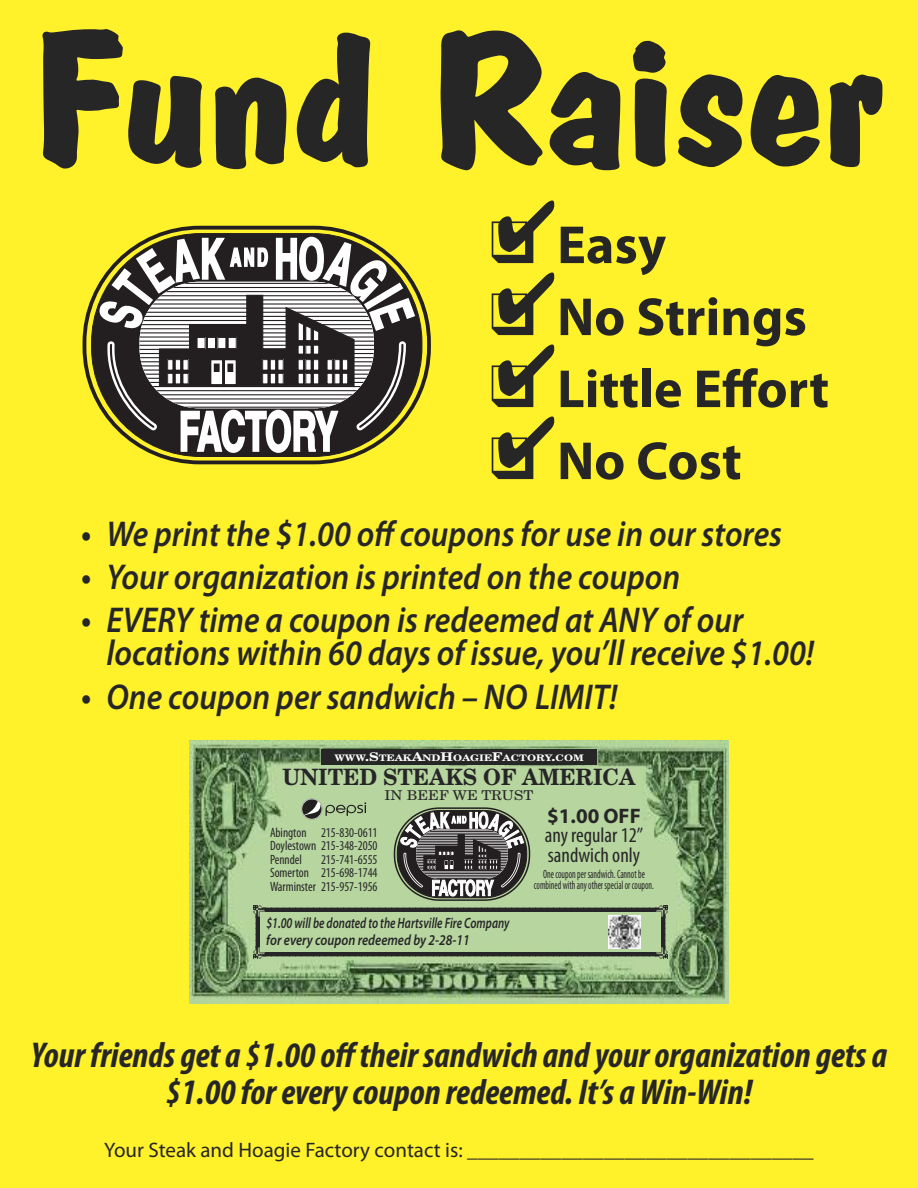
<style>
.page{position:relative;width:918px;height:1188px;background:#fff12a}
.page>*{position:absolute;margin:0;border:0;box-sizing:border-box;transform-origin:0 0}
.t1{font:700 187.5px "Dom Casual D";color:#272627;scale:1.2 1}
.t2{font:72px/72px "Zapf Dingbats ITC";color:#272627;text-align:justify}
.t3{font:700 54px "Myriad Pro";color:#272627}
.t4{font:italic 600 36px/33px "Myriad Pro";color:#272627;scale:.9 1}
.t5{font:italic 700 condensed 36px/37.5px "Myriad Pro";color:#272627;text-align:center}
.t6{font:700 22.5px "New Century Schlbk";color:#272627;scale:.95 1}
.t7{font:21px "Myriad Pro";color:#272627}
.t8{font:condensed 21px/19.5px "Myriad Pro";color:#272627}
.t9{font:700 21px "Myriad Pro";color:#272627}
.t10{font:italic 600 15px/16.5px "Myriad Pro";color:#272627;scale:.75 1}
.t11{font:condensed 13.5px/13.5px "Myriad Pro";color:#272627;text-align:justify;scale:.95 1}
.t12{font:13.5px "New Century Schlbk";color:#272627;scale:1.1 1}
.t13{font:condensed 12px/10.5px "Myriad Pro";color:#272627;text-align:center;scale:.75 1}
.t14{font:700 9px "New Century Schlbk";color:#fff;scale:1.2 1}
.s1{font-size:12px}
</style>
<div class="page">
<div style="left:83px;top:226px;width:348px;height:238px;border:4px solid #231f20;border-radius:115px"></div>
<svg style="left:96px;top:235px;width:320px;height:219px;background:#84806f"></svg>
<div style="left:228px;top:364px;width:5px;height:8px;border:1px solid #231f20"></div>
<img style="left:189px;top:741px;width:540px;height:263px">
<svg style="left:253px;top:905px;width:414px;height:53px;background:#9bb488"></svg>
<div style="left:321px;top:750px;width:276px;height:15px;background:#272627"></div>
<img style="left:608px;top:916px;width:33px;height:32px">
<svg style="left:301px;top:799px;width:65px;height:21px"></svg>
<div style="left:394px;top:807px;width:136px;height:94px;border:1px solid #231f20;border-radius:45px"></div>
<svg style="left:399px;top:811px;width:125px;height:86px;background:#6d6d6a"></svg>
<h1 class="t1" style="left:34px;top:-10px;width:710px">Fund Raiser</h1>
<h2 class="t2" style="left:496px;top:192px;width:62px">✔ ✔ ✔ ✔</h2>
<h3 class="t3" style="left:490px;top:225px;width:178px">❑ Easy</h3>
<h3 class="t3" style="left:490px;top:297px;width:319px">❑ No Strings</h3>
<h3 class="t3" style="left:490px;top:369px;width:341px">❑ Little Effort</h3>
<h3 class="t3" style="left:490px;top:441px;width:254px">❑ No Cost</h3>
<p class="t4" style="left:81px;top:520px;width:781px">• We print the $1.00 offcoupons for use in our stores</p>
<p class="t4" style="left:81px;top:563px;width:667px">• Your organization is printed on the coupon</p>
<p class="t4" style="left:107px;top:607px;width:788px;text-indent:-26px">• EVERY time a coupon is redeemed at ANY of our locations within 60 days of issue, you’ll receive $1.00!</p>
<p class="t4" style="left:81px;top:683px;width:597px">• One coupon per sandwich – NO LIMIT!</p>
<p class="t14" style="left:334px;top:754px;width:209px">WWW<span class="s1">.S</span>TEAK<span class="s1">A</span>ND<span class="s1">H</span>OAGIE<span class="s1">F</span>ACTORY<span class="s1">.</span>COM</p>
<p class="t6" style="left:283px;top:769px;width:373px">UNITED STEAKS OF AMERICA</p>
<p class="t12" style="left:385px;top:791px;width:137px">IN BEEF WE TRUST</p>
<p class="t11" style="left:270px;top:827px;width:115px">Abington 215-830-0611<br>Doylestown 215-348-2050<br>Penndel</p>
<p class="t9" style="left:547px;top:808px;width:95px">$1.00 OFF</p>
<p class="t8" style="left:545px;top:827px;width:100px">any regular 12” sandwich only</p>
<p class="t13" style="left:534px;top:870px;width:162px">One coupon per sandwich. Cannot be combined with any other special or coupon.</p>
<p class="t11" style="left:270px;top:854px;width:115px;text-indent:51px">215-741-6555<br>Somerton 215-698-1744<br>Warminster 215-957-1956</p>
<p class="t10" style="left:266px;top:916px;width:326px">$1.00 will be donated to the Hartsville Fire Company for every coupon redeemed by 2-28-11</p>
<p class="t5" style="left:31px;top:1039px;width:858px">Yourfriends get a $1.00 offtheirsandwich and your organization gets a $1.00 foreverycoupon redeemed. It’s aWin-Win!</p>
<p class="t7" style="left:104px;top:1142px;width:711px">Your Steak and Hoagie Factory contact is: _________________________________</p>
</div>
